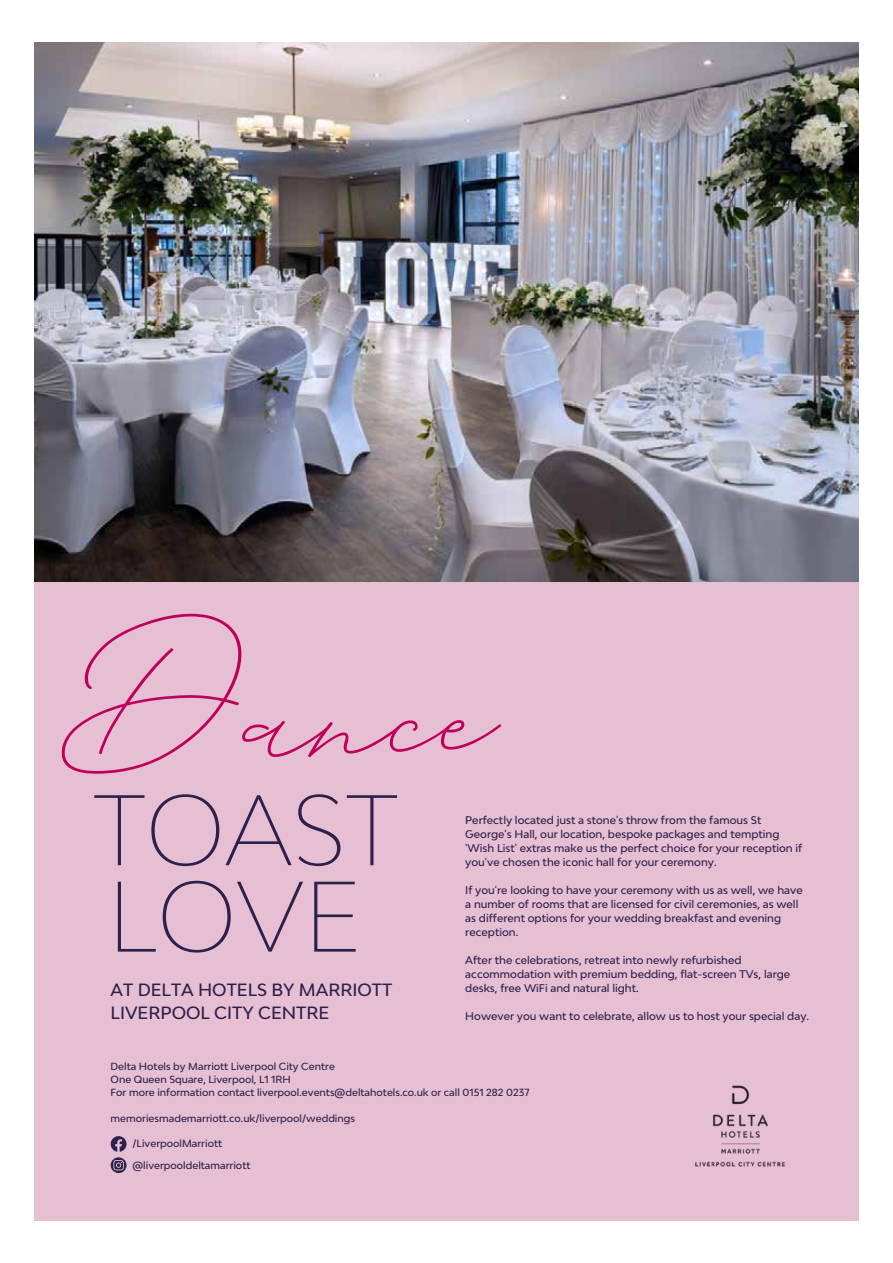
<style>
.page{position:relative;width:893px;height:1263px;background:#fff}
.page>*{position:absolute;margin:0;border:0;box-sizing:border-box;transform-origin:0 0}
.t1{font:271.05px "AB Script";color:#bd015b}
.t2{font:100 94.5px/86.4px "Bw Modelica";color:#2c204d}
.t3{font:500 16.8px/23.1px "Bw Modelica";color:#2c204d}
.t4{font:500 10.5px/14px "Bw Modelica";color:#2c204d}
.t5{font:500 9.75px/13px "Bw Modelica";color:#2c204d}
</style>
<div class="page">
<div style="left:34px;top:43px;width:824px;height:1177px;background:#e7bfd3"></div>
<img style="left:34px;top:43px;width:824px;height:538px">
<img style="left:695px;top:1085px;width:90px;height:82px">
<svg style="left:111px;top:1136px;width:16px;height:37px"></svg>
<h1 class="t1" style="left:59px;top:591px;width:437px;rotate:-1deg">Dance</h1>
<h1 class="t2" style="left:93px;top:785px;width:307px">TOAST<br>LOVE</h1>
<p class="t3" style="left:111px;top:978px;width:283px">AT DELTA HOTELS BY MARRIOTT<br>LIVERPOOL CITY CENTRE</p>
<p class="t4" style="left:465px;top:813px;width:338px">Perfectly located just a stone's throw from the famous St George's Hall, our location, bespoke packages and tempting 'Wish List' extras make us the perfect choice for your reception if you've chosen the iconic hall for your ceremony.</p>
<p class="t4" style="left:465px;top:883px;width:339px">If you're looking to have your ceremony with us as well, we have a number of rooms that are licensed for civil ceremonies, as well as different options for your wedding breakfast and evening reception.</p>
<p class="t4" style="left:465px;top:953px;width:326px">After the celebrations, retreat into newly refurbished accommodation with premium bedding, flat-screen TVs, large desks, free WiFi and natural light.</p>
<p class="t4" style="left:465px;top:1009px;width:345px">However you want to celebrate, allow us to host your special day.</p>
<p class="t5" style="left:111px;top:1060px;width:226px">Delta Hotels by Marriott Liverpool City Centre<br>One Queen Square, Liverpool, L1 1RH</p>
<p class="t5" style="left:111px;top:1086px;width:420px">For more information contact liverpool.events@deltahotels.co.uk or call 0151 282 0237</p>
<p class="t5" style="left:111px;top:1112px;width:246px">memoriesmademarriott.co.uk/liverpool/weddings</p>
<p class="t5" style="left:132px;top:1137px;width:91px">/LiverpoolMarriott</p>
<p class="t5" style="left:132px;top:1158px;width:119px">@liverpooldeltamarriott</p>
</div>
